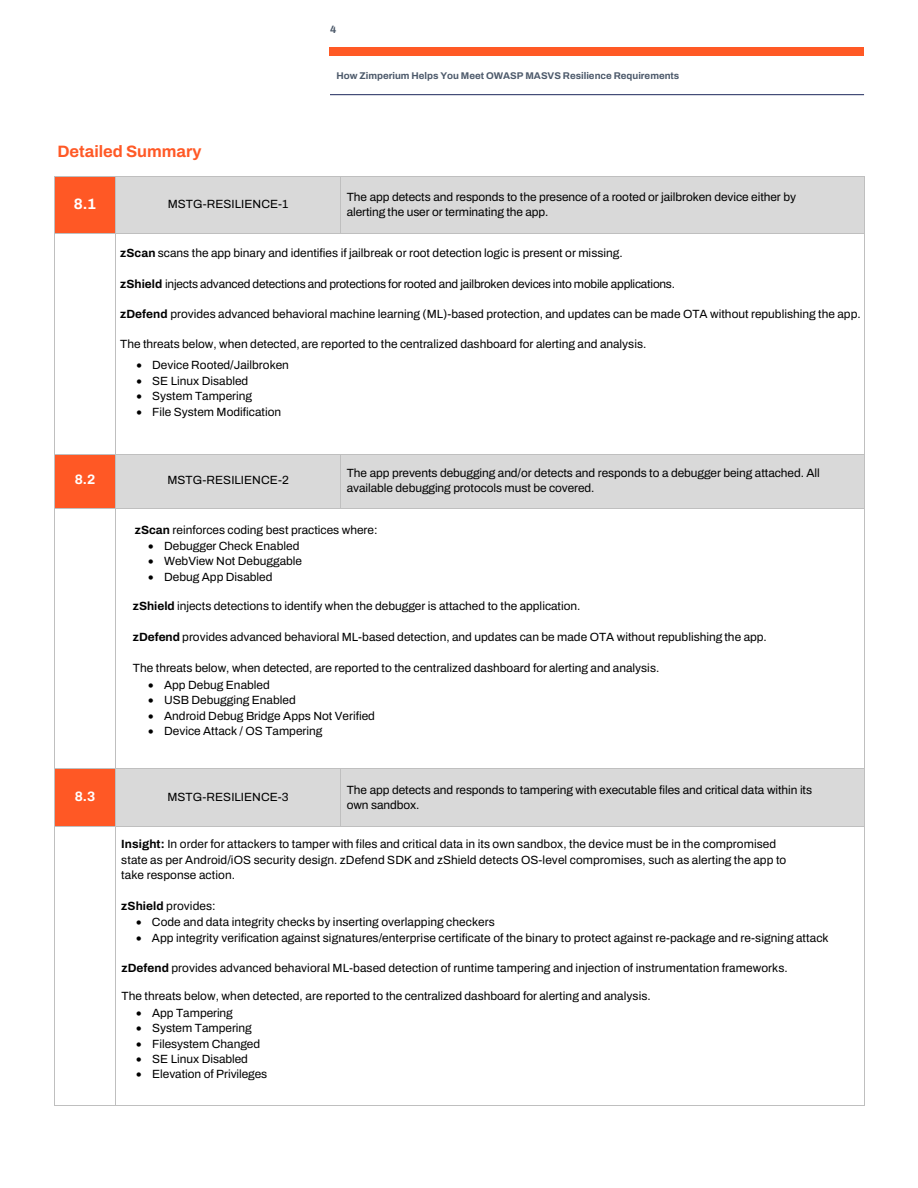
<style>
.page{position:relative;width:918px;height:1188px;background:#fff}
.page>*{position:absolute;margin:0;border:0;box-sizing:border-box;transform-origin:0 0}
.t1{font:700 16.5px "Archivo";color:#ff5926}
.t2{font:700 15.15px "Archivo";color:#fff}
.t3{font:700 13.65px "Archivo";color:#fff}
.t4{font:11.85px/15.1px "Archivo";color:#000}
.t5{font:11.85px "Archivo";letter-spacing:-.02em;color:#000}
.t6{font:700 10.5px "Archivo";color:#4c596a}
.t7{font:700 9.75px "Archivo";color:#4c596a}
.s1{font-style:inherit}
.s2{font-weight:700}
</style>
<div class="page">
<hr style="left:330px;top:94px;width:534px;height:1px;background:#1c275b">
<div style="left:330px;top:48px;width:534px;height:7px;background:#ff5925"></div>
<div style="left:55px;top:177px;width:60px;height:56px;background:#ff5825"></div>
<div style="left:116px;top:177px;width:225px;height:56px;background:#d9d9d9"></div>
<div style="left:341px;top:177px;width:523px;height:56px;background:#d9d9d9"></div>
<hr style="left:55px;top:176px;width:60px;height:1px;background:#bfbfbf">
<hr style="left:116px;top:176px;width:225px;height:1px;background:#bfbfbf">
<hr style="left:341px;top:176px;width:523px;height:1px;background:#bfbfbf">
<hr style="left:54px;top:177px;width:1px;height:56px;background:#bfbfbf">
<hr style="left:115px;top:177px;width:1px;height:56px;background:#bfbfbf">
<hr style="left:341px;top:177px;width:1px;height:56px;background:#bfbfbf">
<hr style="left:864px;top:177px;width:1px;height:56px;background:#bfbfbf">
<hr style="left:55px;top:233px;width:60px;height:1px;background:#bfbfbf">
<hr style="left:116px;top:233px;width:225px;height:1px;background:#bfbfbf">
<hr style="left:341px;top:233px;width:523px;height:1px;background:#bfbfbf">
<hr style="left:54px;top:234px;width:1px;height:232px;background:#bfbfbf">
<hr style="left:115px;top:234px;width:1px;height:232px;background:#bfbfbf">
<hr style="left:864px;top:234px;width:1px;height:232px;background:#bfbfbf">
<div style="left:55px;top:454px;width:60px;height:54px;background:#ff5825"></div>
<div style="left:116px;top:454px;width:225px;height:54px;background:#d9d9d9"></div>
<div style="left:341px;top:454px;width:523px;height:54px;background:#d9d9d9"></div>
<hr style="left:55px;top:454px;width:60px;height:1px;background:#bfbfbf">
<hr style="left:116px;top:454px;width:225px;height:1px;background:#bfbfbf">
<hr style="left:341px;top:454px;width:523px;height:1px;background:#bfbfbf">
<hr style="left:54px;top:454px;width:1px;height:54px;background:#bfbfbf">
<hr style="left:115px;top:454px;width:1px;height:54px;background:#bfbfbf">
<hr style="left:341px;top:454px;width:1px;height:54px;background:#bfbfbf">
<hr style="left:864px;top:454px;width:1px;height:54px;background:#bfbfbf">
<hr style="left:55px;top:508px;width:60px;height:1px;background:#bfbfbf">
<hr style="left:116px;top:508px;width:225px;height:1px;background:#bfbfbf">
<hr style="left:341px;top:508px;width:523px;height:1px;background:#bfbfbf">
<hr style="left:54px;top:508px;width:1px;height:260px;background:#bfbfbf">
<hr style="left:115px;top:508px;width:1px;height:260px;background:#bfbfbf">
<hr style="left:864px;top:508px;width:1px;height:260px;background:#bfbfbf">
<div style="left:55px;top:769px;width:60px;height:57px;background:#ff5825"></div>
<div style="left:116px;top:769px;width:225px;height:57px;background:#d9d9d9"></div>
<div style="left:341px;top:769px;width:523px;height:57px;background:#d9d9d9"></div>
<hr style="left:55px;top:768px;width:60px;height:1px;background:#bfbfbf">
<hr style="left:116px;top:768px;width:225px;height:1px;background:#bfbfbf">
<hr style="left:341px;top:768px;width:523px;height:1px;background:#bfbfbf">
<hr style="left:54px;top:769px;width:1px;height:57px;background:#bfbfbf">
<hr style="left:115px;top:769px;width:1px;height:57px;background:#bfbfbf">
<hr style="left:341px;top:769px;width:1px;height:57px;background:#bfbfbf">
<hr style="left:864px;top:769px;width:1px;height:57px;background:#bfbfbf">
<hr style="left:55px;top:826px;width:60px;height:1px;background:#bfbfbf">
<hr style="left:116px;top:826px;width:225px;height:1px;background:#bfbfbf">
<hr style="left:341px;top:826px;width:523px;height:1px;background:#bfbfbf">
<hr style="left:54px;top:815px;width:1px;height:290px;background:#bfbfbf">
<hr style="left:55px;top:1105px;width:60px;height:1px;background:#bfbfbf">
<hr style="left:115px;top:815px;width:1px;height:290px;background:#bfbfbf">
<hr style="left:116px;top:1105px;width:748px;height:1px;background:#bfbfbf">
<hr style="left:864px;top:815px;width:1px;height:290px;background:#bfbfbf">
<p class="t6" style="left:330px;top:22px;width:8px">4</p>
<p class="t7" style="left:336px;top:68px;width:344px">How Zimperium Helps You Meet <span class="s1">OWASP</span> MASVS Resilience Requirements</p>
<h1 class="t1" style="left:57px;top:139px;width:146px">Detailed Summary</h1>
<p class="t2" style="left:74px;top:196px;width:24px">8.1</p>
<p class="t4" style="left:168px;top:197px;width:122px">MSTG-RESILIENCE-1</p>
<p class="t4" style="left:347px;top:190px;width:451px;line-height:14.7px">The app detects and responds to the presence of a rooted or jailbroken device either by alerting the user or terminating the app.</p>
<p class="t4" style="left:120px;top:246px;width:504px"><span class="s2">zScan</span> scans the app binary and identifies if jailbreak or root detection logic is present or missing.</p>
<p class="t5" style="left:120px;top:275px;width:556px"><span class="s2">zShield</span> injects advanced detections and protections for rooted and jailbroken devices into mobile applications.</p>
<p class="t4" style="left:120px;top:306px;width:742px"><span class="s2">zDefend</span> provides advanced behavioral machine learning (ML)-based protection, and updates can be made OTA without republishing the app.</p>
<p class="t4" style="left:120px;top:336px;width:528px">The threats below, when detected, are reported to the centralized dashboard for alerting and analysis.</p>
<p class="t4" style="left:136px;top:358px;width:154px">• Device Rooted/Jailbroken</p>
<p class="t4" style="left:136px;top:373px;width:113px">• SE Linux Disabled</p>
<p class="t4" style="left:136px;top:389px;width:117px">• System Tampering</p>
<p class="t4" style="left:136px;top:404px;width:146px">• File System Modification</p>
<p class="t3" style="left:75px;top:472px;width:22px">8.2</p>
<p class="t4" style="left:167px;top:473px;width:123px">MSTG-RESILIENCE-2</p>
<p class="t4" style="left:347px;top:465px;width:474px">The app prevents debugging and/or detects and responds to a debugger being attached. All available debugging protocols must be covered.</p>
<p class="t4" style="left:135px;top:523px;width:244px"><span class="s2">zScan</span> reinforces coding best practices where:</p>
<p class="t4" style="left:148px;top:538px;width:153px">• Debugger Check Enabled</p>
<p class="t4" style="left:148px;top:554px;width:155px">• WebView Not Debuggable</p>
<p class="t4" style="left:148px;top:569px;width:126px">• Debug App Disabled</p>
<p class="t4" style="left:133px;top:598px;width:449px"><span class="s2">zShield</span> injects detections to identify when the debugger is attached to the application.</p>
<p class="t4" style="left:133px;top:629px;width:635px"><span class="s2">zDefend</span> provides advanced behavioral ML-based detection, and updates can be made OTA without republishing the app.</p>
<p class="t4" style="left:133px;top:660px;width:528px">The threats below, when detected, are reported to the centralized dashboard for alerting and analysis.</p>
<p class="t4" style="left:148px;top:677px;width:123px">• App Debug Enabled</p>
<p class="t4" style="left:148px;top:693px;width:149px">• USB Debugging Enabled</p>
<p class="t4" style="left:148px;top:708px;width:228px">• Android Debug Bridge Apps Not Verified</p>
<p class="t4" style="left:148px;top:723px;width:176px">• Device Attack / OS Tampering</p>
<p class="t3" style="left:75px;top:789px;width:22px">8.3</p>
<p class="t4" style="left:167px;top:789px;width:123px">MSTG-RESILIENCE-3</p>
<p class="t4" style="left:347px;top:782px;width:467px">The app detects and responds to tampering with executable files and critical data within its own sandbox.</p>
<p class="t4" style="left:121px;top:836px;width:667px"><span class="s2">Insight:</span> In order for attackers to tamper with files and critical data in its own sandbox, the device must be in the compromised state as per Android/iOS security design. zDefend SDK and zShield detects OS-level compromises, such as alerting the app to take response action.</p>
<p class="t4" style="left:121px;top:898px;width:96px"><span class="s2">zShield</span> provides:</p>
<p class="t4" style="left:136px;top:915px;width:360px">• Code and data integrity checks by inserting overlapping checkers</p>
<p class="t4" style="left:136px;top:930px;width:694px">• App integrity verification against signatures/enterprise certificate of the binary to protect against re-package and re-signing attack</p>
<p class="t4" style="left:121px;top:960px;width:668px"><span class="s2">zDefend</span> provides advanced behavioral ML-based detection of runtime tampering and injection of instrumentation frameworks.</p>
<p class="t4" style="left:121px;top:988px;width:531px">The threats below, when detected, are reported to the centralized dashboard for alerting and analysis.</p>
<p class="t4" style="left:136px;top:1005px;width:98px">• App Tampering</p>
<p class="t4" style="left:136px;top:1020px;width:117px">• System Tampering</p>
<p class="t4" style="left:136px;top:1036px;width:125px">• Filesystem Changed</p>
<p class="t4" style="left:136px;top:1051px;width:113px">• SE Linux Disabled</p>
<p class="t4" style="left:136px;top:1067px;width:133px">• Elevation of Privileges</p>
</div>
